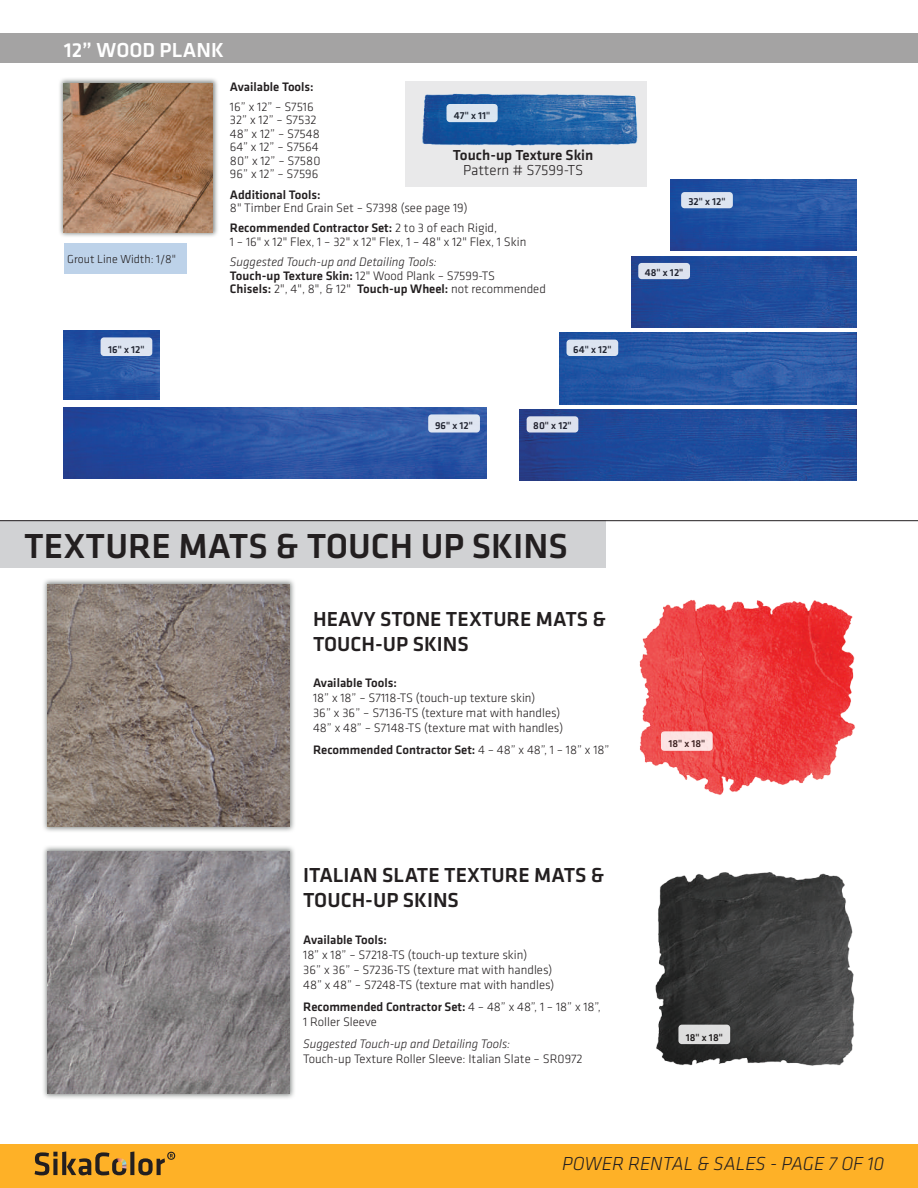
<style>
.page{position:relative;width:918px;height:1188px;background:#fff}
.page>*{position:absolute;margin:0;border:0;box-sizing:border-box;transform-origin:0 0}
.t1{font:500 36px "Klavika";color:#231f20}
.t2{font:500 21px/25.2px "Klavika";color:#231f20}
.t3{font:500 21px "Klavika";color:#fff}
.t4{font:italic 300 19.5px "Klavika";color:#231f20}
.t5{font:500 15px "Klavika";color:#231f20}
.t6{font:300 15px "Klavika";color:#231f20}
.t7{font:300 12.75px/13.5px "Klavika";color:#231f20}
.t8{font:500 12.75px "Klavika";color:#231f20}
.t9{font:italic 300 12.75px "Klavika";color:#231f20}
.t10{font:300 12px "Klavika";color:#231f20}
.t11{font:500 10.5px "Klavika";color:#231f20}
.s1{font-weight:500}
.s2{font-style:italic}
.s3{font-weight:300}
</style>
<div class="page">
<div style="left:0;top:1145px;width:918px;height:43px;background:#feb127"></div>
<svg style="left:35px;top:1152px;width:140px;height:23px"></svg>
<div style="left:0;top:521px;width:606px;height:47px;background:#d1d2d4"></div>
<svg style="left:43px;top:579px;width:251px;height:253px"></svg>
<img style="left:48px;top:584px;width:242px;height:242px">
<img style="left:639px;top:599px;width:216px;height:196px">
<div style="left:661px;top:731px;width:52px;height:20px;background:#fce3e3;border-radius:3px"></div>
<hr style="left:0;top:520px;width:918px;height:1px;background:#231f20">
<div style="left:0;top:34px;width:918px;height:29px;background:#a4a3a3"></div>
<img style="left:63px;top:408px;width:424px;height:71px">
<svg style="left:59px;top:78px;width:159px;height:159px"></svg>
<img style="left:64px;top:84px;width:148px;height:148px">
<img style="left:520px;top:410px;width:336px;height:71px">
<img style="left:560px;top:333px;width:296px;height:71px">
<img style="left:632px;top:256px;width:224px;height:71px">
<img style="left:670px;top:180px;width:186px;height:71px">
<img style="left:63px;top:331px;width:96px;height:68px">
<div style="left:64px;top:243px;width:122px;height:31px;background:#bdd2e9"></div>
<div style="left:101px;top:337px;width:51px;height:19px;background:#dde4f0;border-radius:3px"></div>
<div style="left:681px;top:192px;width:52px;height:16px;background:#dce4f0;border-radius:3px"></div>
<div style="left:638px;top:263px;width:52px;height:16px;background:#dce2ee;border-radius:3px"></div>
<div style="left:567px;top:340px;width:51px;height:16px;background:#dce4f0;border-radius:3px"></div>
<div style="left:527px;top:416px;width:51px;height:17px;background:#dde1ed;border-radius:3px"></div>
<div style="left:428px;top:414px;width:52px;height:19px;background:#dfe5f1;border-radius:3px"></div>
<div style="left:405px;top:81px;width:242px;height:106px;background:#e9e9ea"></div>
<img style="left:422px;top:93px;width:216px;height:53px">
<div style="left:447px;top:104px;width:51px;height:18px;background:#dae5f0;border-radius:3px"></div>
<svg style="left:43px;top:846px;width:251px;height:252px"></svg>
<img style="left:48px;top:851px;width:242px;height:243px">
<img style="left:655px;top:872px;width:200px;height:194px">
<div style="left:678px;top:1025px;width:52px;height:19px;background:#dedede;border-radius:3px"></div>
<h2 class="t3" style="left:64px;top:36px;width:162px">12” WOOD PLANK</h2>
<p class="t10" style="left:67px;top:252px;width:110px">Grout Line Width: 1/8"</p>
<p class="t11" style="left:108px;top:342px;width:38px">16" x 12"</p>
<p class="t8" style="left:230px;top:78px;width:85px">Available Tools:</p>
<p class="t7" style="left:230px;top:100px;width:92px">16” x 12” – S7516<br>32” x 12” – S7532<br>48” x 12” – S7548<br>64” x 12” – S7564<br>80” x 12” – S7580<br>96” x 12” – S7596</p>
<p class="t8" style="left:230px;top:186px;width:92px">Additional Tools:</p>
<p class="t7" style="left:230px;top:198px;width:269px;line-height:20.2px">8" Timber End Grain Set – S7398 (see page 19)<br><span class="s1">Recommended Contractor Set:</span> 2 to 3 of each Rigid,</p>
<p class="t7" style="left:230px;top:235px;width:298px">1 – 16" x 12" Flex, 1 – 32" x 12" Flex, 1 – 48" x 12" Flex, 1 Skin</p>
<p class="t7" style="left:230px;top:255px;width:318px"><span class="s2">Suggested Touch-up and Detailing Tools:<br></span><span class="s1">Touch-up Texture Skin:</span> 12" Wood Plank – S7599-TS<br><span class="s1">Chisels:</span> 2", 4", 8", &amp; 12" <span class="s1">Touch-up Wheel:</span> not recommended</p>
<p class="t11" style="left:454px;top:108px;width:38px">47" x 11"</p>
<p class="t5" style="left:453px;top:145px;width:142px">Touch-up Texture Skin</p>
<p class="t6" style="left:463px;top:161px;width:122px">Pattern # S7599-TS</p>
<p class="t11" style="left:573px;top:342px;width:40px">64" x 12"</p>
<p class="t11" style="left:435px;top:419px;width:39px">96" x 12"</p>
<p class="t11" style="left:533px;top:419px;width:40px">80" x 12"</p>
<p class="t11" style="left:688px;top:194px;width:39px">32" x 12"</p>
<p class="t11" style="left:645px;top:265px;width:40px">48" x 12"</p>
<h1 class="t1" style="left:24px;top:521px;width:545px">TEXTURE MATS &amp; TOUCH UP SKINS</h1>
<h2 class="t2" style="left:313px;top:605px;width:295px">HEAVY STONE TEXTURE MATS &amp;<br>TOUCH-UP SKINS</h2>
<p class="t8" style="left:313px;top:675px;width:85px">Available Tools:</p>
<p class="t7" style="left:313px;top:691px;width:252px;line-height:15px">18” x 18” – S7118-TS (touch-up texture skin)<br>36” x 36” – S7136-TS (texture mat with handles)<br>48” x 48” – S7148-TS (texture mat with handles)</p>
<p class="t8" style="left:313px;top:741px;width:298px">Recommended Contractor Set: <span class="s3">4 – 48” x 48”, 1 – 18” x 18”</span></p>
<p class="t11" style="left:668px;top:737px;width:38px">18" x 18"</p>
<h2 class="t2" style="left:303px;top:862px;width:303px">ITALIAN SLATE TEXTURE MATS &amp;<br>TOUCH-UP SKINS</h2>
<p class="t8" style="left:303px;top:931px;width:85px">Available Tools:</p>
<p class="t7" style="left:303px;top:947px;width:253px;line-height:15px">18” x 18” – S7218-TS (touch-up texture skin)<br>36” x 36” – S7236-TS (texture mat with handles)<br>48” x 48” – S7248-TS (texture mat with handles)</p>
<p class="t7" style="left:303px;top:999px;width:299px;line-height:15px"><span class="s1">Recommended Contractor Set:</span> 4 – 48” x 48”, 1 – 18” x 18”,<br>1 Roller Sleeve</p>
<p class="t9" style="left:303px;top:1036px;width:209px">Suggested Touch-up and Detailing Tools:</p>
<p class="t7" style="left:303px;top:1052px;width:281px">Touch-up Texture Roller Sleeve: Italian Slate – SR0972</p>
<p class="t11" style="left:686px;top:1030px;width:38px">18" x 18"</p>
<h3 class="t4" style="left:562px;top:1152px;width:324px">POWER RENTAL &amp; SALES - PAGE 7 OF 10</h3>
</div>
